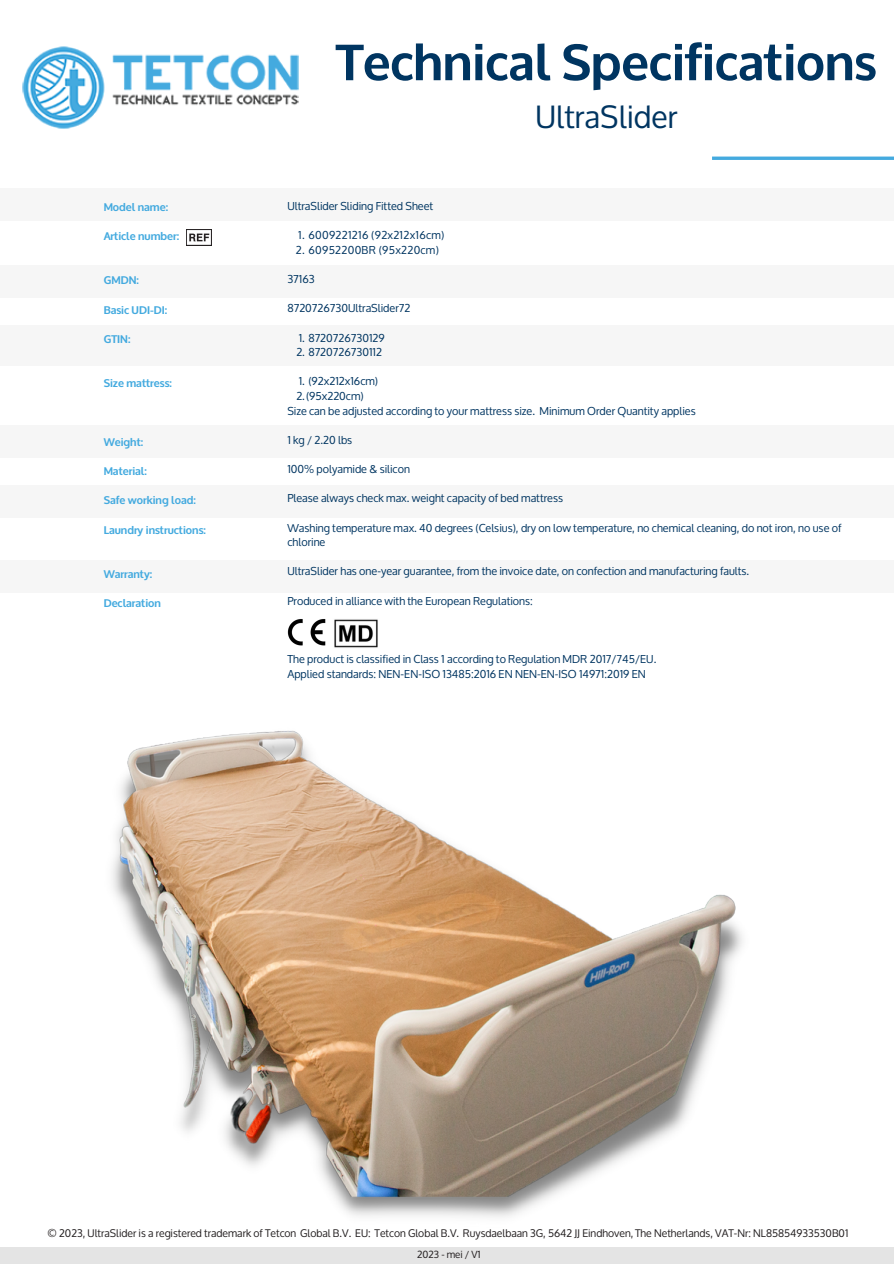
<style>
.page{position:relative;width:894px;height:1264px;background:#fff}
.page>*{position:absolute;margin:0;border:0;box-sizing:border-box;transform-origin:0 0}
.t1{font:700 50.25px "Oxygen";color:#003561}
.t2{font:30.75px "Oxygen";color:#003561}
.t3{font:10.95px/14.5px "Oxygen";color:#003561}
.t4{font:700 10.95px "Oxygen";color:#44aadf}
.t5{font:10.95px "Oxygen";letter-spacing:.025em;color:#003561}
.t6{font:10.5px "Oxygen";color:#231f20}
.t7{font:9.9px "Oxygen";color:#231f20}
</style>
<div class="page">
<div style="left:0;top:188px;width:893px;height:33px;background:#f6f6f6"></div>
<div style="left:0;top:265px;width:893px;height:32px;background:#f6f6f6"></div>
<div style="left:0;top:325px;width:893px;height:41px;background:#f6f6f6"></div>
<div style="left:0;top:425px;width:893px;height:33px;background:#f6f6f6"></div>
<div style="left:0;top:485px;width:893px;height:33px;background:#f6f6f6"></div>
<div style="left:0;top:560px;width:893px;height:32px;background:#f6f6f6"></div>
<img style="left:186px;top:229px;width:25px;height:16px">
<img style="left:334px;top:619px;width:44px;height:29px">
<img style="left:287px;top:619px;width:38px;height:27px">
<img style="left:22px;top:46px;width:276px;height:83px">
<div style="left:0;top:1246px;width:893px;height:17px;background:#e4e4e4"></div>
<svg style="left:712px;top:156px;width:181px;height:4px"></svg>
<img style="left:112px;top:730px;width:631px;height:487px">
<p class="t4" style="left:104px;top:197px;width:66px">Model name:</p>
<p class="t4" style="left:104px;top:227px;width:77px">Article number:</p>
<p class="t4" style="left:104px;top:271px;width:37px">GMDN:</p>
<p class="t4" style="left:104px;top:300px;width:65px">Basic UDI-DI:</p>
<p class="t4" style="left:104px;top:329px;width:28px">GTIN:</p>
<p class="t4" style="left:104px;top:373px;width:70px">Size mattress:</p>
<p class="t4" style="left:104px;top:432px;width:41px">Weight:</p>
<p class="t4" style="left:104px;top:461px;width:45px">Material:</p>
<p class="t4" style="left:104px;top:490px;width:94px">Safe working load:</p>
<p class="t4" style="left:104px;top:520px;width:104px">Laundry instructions:</p>
<p class="t4" style="left:104px;top:564px;width:50px">Warranty:</p>
<p class="t4" style="left:104px;top:593px;width:59px">Declaration</p>
<p class="t1" style="left:336px;top:18px;width:541px">Technical Specifications</p>
<p class="t2" style="left:535px;top:99px;width:143px">UltraSlider</p>
<p class="t3" style="left:287px;top:199px;width:147px">UltraSlider Sliding Fitted Sheet</p>
<p class="t5" style="left:298px;top:229px;width:148px">1. 6009221216 (92x212x16cm)</p>
<p class="t5" style="left:296px;top:243px;width:145px">2. 60952200BR (95x220cm)</p>
<p class="t3" style="left:287px;top:272px;width:29px">37163</p>
<p class="t3" style="left:287px;top:301px;width:124px">8720726730UltraSlider72</p>
<p class="t3" style="left:299px;top:330px;width:87px">1. 8720726730129</p>
<p class="t3" style="left:296px;top:345px;width:87px">2. 8720726730112</p>
<p class="t3" style="left:299px;top:374px;width:81px">1. (92x212x16cm)</p>
<p class="t3" style="left:296px;top:389px;width:69px">2.(95x220cm)</p>
<p class="t3" style="left:287px;top:403px;width:410px">Size can be adjusted according to your mattress size. Minimum Order Quantity applies</p>
<p class="t3" style="left:287px;top:433px;width:66px">1 kg / 2.20 lbs</p>
<p class="t3" style="left:287px;top:462px;width:124px">100% polyamide &amp; silicon</p>
<p class="t3" style="left:287px;top:491px;width:277px">Please always check max. weight capacity of bed mattress</p>
<p class="t3" style="left:287px;top:520px;width:555px">Washing temperature max. 40 degrees (Celsius), dry on low temperature, no chemical cleaning, do not iron, no use of chlorine</p>
<p class="t3" style="left:287px;top:564px;width:463px">UltraSlider has one-year guarantee, from the invoice date, on confection and manufacturing faults.</p>
<p class="t3" style="left:287px;top:593px;width:247px">Produced in alliance with the European Regulations:</p>
<p class="t3" style="left:287px;top:652px;width:370px">The product is classified in Class 1 according to Regulation MDR 2017/745/EU.</p>
<p class="t3" style="left:287px;top:666px;width:360px">Applied standards: NEN-EN-ISO 13485:2016 EN NEN-EN-ISO 14971:2019 EN</p>
<p class="t6" style="left:47px;top:1226px;width:802px">© 2023, UltraSlider is a registered trademark of Tetcon Global B.V. EU: Tetcon Global B.V. Ruysdaelbaan 3G, 5642 JJ Eindhoven, The Netherlands, VAT-Nr: NL85854933530B01</p>
<p class="t7" style="left:417px;top:1248px;width:65px">2023 - mei / V1</p>
</div>
